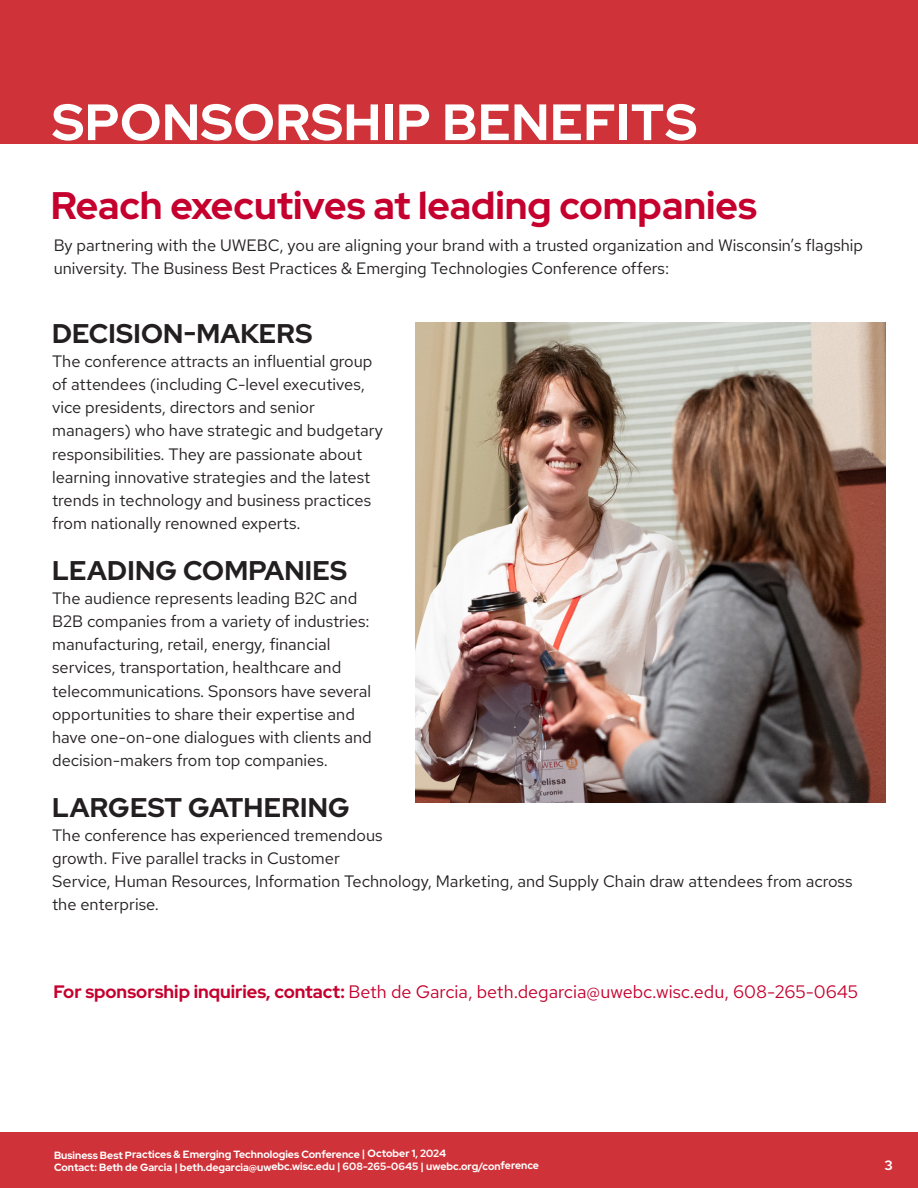
<style>
.page{position:relative;width:918px;height:1188px;background:#fff}
.page>*{position:absolute;margin:0;border:0;box-sizing:border-box;transform-origin:0 0}
.spread{font:700 51px "Red Hat Display";letter-spacing:.01em;color:#fff}
.t1{font:700 38.4px "Red Hat Display";color:#c5002e}
.spread-2{font:700 27px "Red Hat Display";letter-spacing:.01em;color:#231f20}
.Pull_Quote_Attribution{font:18px "Red Hat Text";color:#c5002e}
.Body{font:16.5px/23.2px "Red Hat Text";color:#231f20}
.Verlag_11{font:16.5px/23.2px "Red Hat Text";color:#231f20}
.t2{font:700 13.5px "Red Hat Display";color:#fff}
.t3{font:700 10.5px/12.5px "Red Hat Display";letter-spacing:-.005em;color:#fff}
.s1{font-family:"Red Hat Display";font-weight:700}
</style>
<div class="page">
<div style="left:0;top:1132px;width:918px;height:56px;background:#cf3238"></div>
<div style="left:0;top:0;width:918px;height:144px;background:#cf3238"></div>
<img style="left:416px;top:323px;width:470px;height:479px">
<p class="spread" style="left:52px;top:89px;width:647px">SPONSORSHIP BENEFITS</p>
<p class="t1" style="left:51px;top:181px;width:708px">Reach executives at leading companies</p>
<p class="Body" style="left:54px;top:233px;width:811px">By partnering with the UWEBC, you are aligning your brand with a trusted organization and Wisconsin’s flagship university. The Business Best Practices &amp; Emerging Technologies Conference offers:</p>
<p class="spread-2" style="left:52px;top:316px;width:262px">DECISION-MAKERS</p>
<p class="Verlag_11" style="left:52px;top:349px;width:332px">The conference attracts an influential group of attendees (including C-level executives, vice presidents, directors and senior managers) who have strategic and budgetary responsibilities. They are passionate about learning innovative strategies and the latest trends in technology and business practices from nationally renowned experts.</p>
<p class="spread-2" style="left:52px;top:553px;width:297px">LEADING COMPANIES</p>
<p class="Body" style="left:52px;top:586px;width:321px">The audience represents leading B2C and B2B companies from a variety of industries: manufacturing, retail, energy, financial services, transportation, healthcare and telecommunications. Sponsors have several opportunities to share their expertise and have one-on-one dialogues with clients and decision-makers from top companies.</p>
<p class="spread-2" style="left:52px;top:790px;width:299px">LARGEST GATHERING</p>
<p class="Body" style="left:52px;top:823px;width:802px">The conference has experienced tremendous<br>growth. Five parallel tracks in Customer<br>Service, Human Resources, Information Technology, Marketing, and Supply Chain draw attendees from across the enterprise.</p>
<p class="Pull_Quote_Attribution" style="left:54px;top:979px;width:806px"><span class="s1">For sponsorship inquiries, contact:</span> Beth de Garcia, beth.degarcia@uwebc.wisc.edu, 608-265-0645</p>
<p class="t3" style="left:54px;top:1148px;width:487px">Business Best Practices &amp; Emerging Technologies Conference | October 1, 2024<br>Contact: Beth de Garcia | beth.degarcia@uwebc.wisc.edu | 608-265-0645 | uwebc.org/conference</p>
<p class="t2" style="left:884px;top:1157px;width:10px">3</p>
</div>
